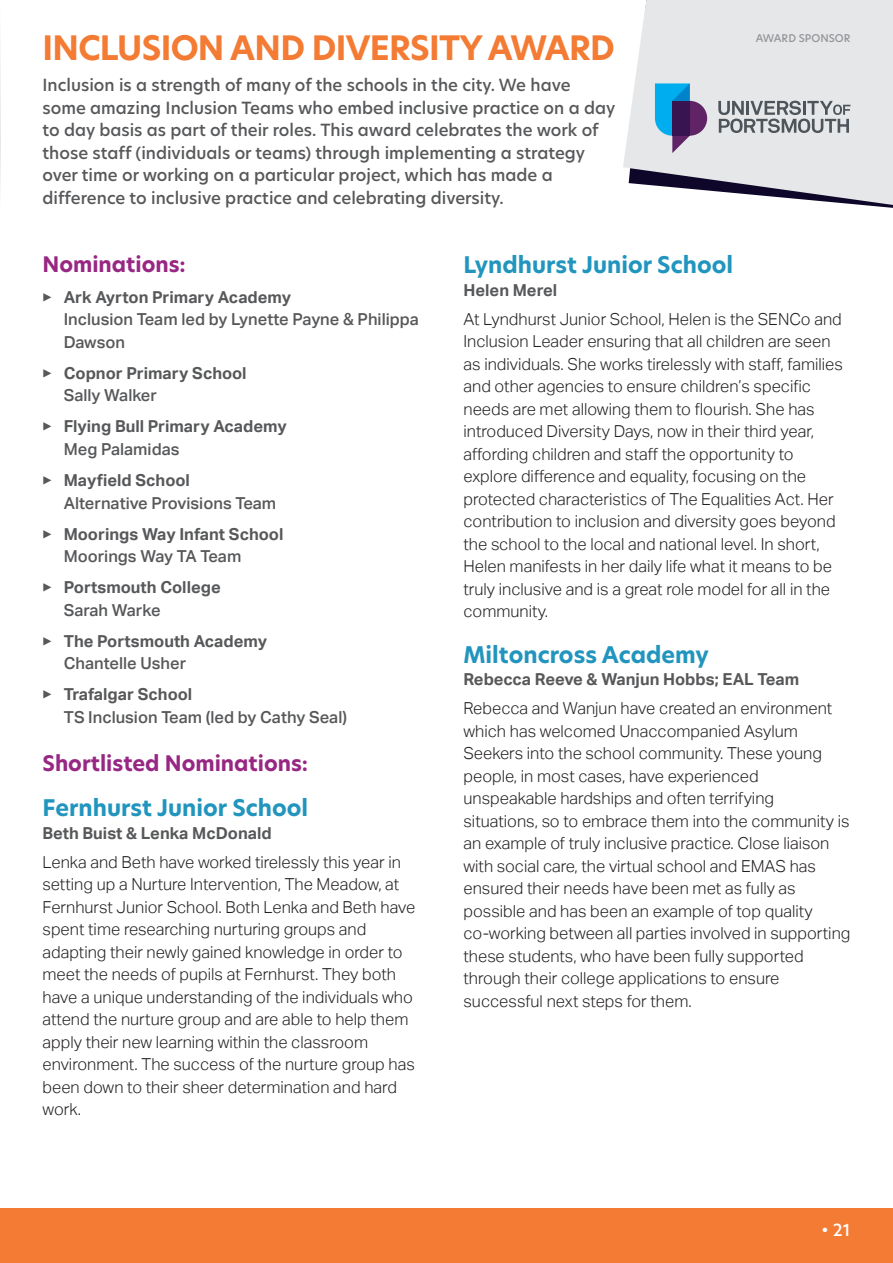
<style>
.page{position:relative;width:893px;height:1263px;background:#fff}
.page>*{position:absolute;margin:0;border:0;box-sizing:border-box;transform-origin:0 0}
.Award{font:700 33px "Hero New";letter-spacing:-.02em;color:#f37b33}
.School{font:700 22.5px "Hero New";color:#2195be}
.nominatio_header{font:700 21px "Hero New";color:#972783}
.Body{font:300 16.5px/22.5px "Aktiv Grotesk";color:#231f20}
.Description{font:500 16.5px/22.5px "Hero New";color:#57585a}
.School-2{font:700 16.5px/22.5px "Aktiv Grotesk";color:#57585a}
.t1{font:500 16.5px/22.5px "Aktiv Grotesk";color:#57585a}
.t2{font:500 16.5px "Hero New";color:#fff}
.Body-2{font:500 10.5px "Hero New";color:#939598}
.s1{font-weight:400}
.s2{font-weight:700}
.s3{font-weight:500}
</style>
<div class="page">
<div style="left:0;top:1208px;width:893px;height:55px;background:#f37b33"></div>
<svg style="left:0;top:61px;width:1px;height:124px"></svg>
<svg style="left:623px;top:0;width:270px;height:205px;fill:#e6e7e9"></svg>
<svg style="left:655px;top:83px;width:52px;height:70px"></svg>
<div style="left:672px;top:101px;width:18px;height:35px;background:#381451"></div>
<svg style="left:718px;top:101px;width:132px;height:32px"></svg>
<p class="Award" style="left:43px;top:26px;width:574px">INCLUSION AND DIVERSITY AWARD</p>
<p class="Description" style="left:43px;top:74px;width:574px">Inclusion is a strength of many of the schools in the city. We have some amazing Inclusion Teams who embed inclusive practice on a day to day basis as part of their roles. This award celebrates the work of those staff (individuals or teams) through implementing a strategy over time or working on a particular project, which has made a difference to inclusive practice and celebrating diversity.</p>
<p class="Body-2" style="left:756px;top:31px;width:96px">AWARD SPONSOR</p>
<p class="nominatio_header" style="left:43px;top:250px;width:145px">Nominations:</p>
<p class="t1" style="left:64px;top:286px;width:357px;text-indent:-21px"><span class="s1">▶</span> <span class="s2">Ark Ayrton Primary Academy<br></span>Inclusion Team led by Lynette Payne &amp; Philippa<br>Dawson</p>
<p class="School-2" style="left:64px;top:362px;width:184px;text-indent:-21px"><span class="s1">▶</span> Copnor Primary School<br><span class="s3">Sally Walker</span></p>
<p class="School-2" style="left:64px;top:415px;width:225px;text-indent:-21px"><span class="s1">▶</span> Flying Bull Primary Academy<br><span class="s3">Meg Palamidas</span></p>
<p class="t1" style="left:64px;top:469px;width:214px;text-indent:-21px"><span class="s1">▶</span> <span class="s2">Mayfield School<br></span>Alternative Provisions Team</p>
<p class="School-2" style="left:64px;top:522px;width:221px;text-indent:-21px"><span class="s1">▶</span> Moorings Way Infant School<br><span class="s3">Moorings Way TA Team</span></p>
<p class="School-2" style="left:64px;top:576px;width:158px;text-indent:-21px"><span class="s1">▶</span> Portsmouth College<br><span class="s3">Sarah Warke</span></p>
<p class="School-2" style="left:64px;top:630px;width:205px;text-indent:-21px"><span class="s1">▶</span> The Portsmouth Academy<br><span class="s3">Chantelle Usher</span></p>
<p class="t1" style="left:64px;top:683px;width:285px;text-indent:-21px"><span class="s1">▶</span> <span class="s2">Trafalgar School<br></span>TS Inclusion Team (led by Cathy Seal)</p>
<p class="nominatio_header" style="left:43px;top:748px;width:267px">Shortlisted Nominations:</p>
<p class="School" style="left:43px;top:793px;width:267px">Fernhurst Junior School</p>
<p class="School-2" style="left:43px;top:822px;width:231px">Beth Buist &amp; Lenka McDonald</p>
<p class="Body" style="left:43px;top:851px;width:374px">Lenka and Beth have worked tirelessly this year in setting up a Nurture Intervention, The Meadow, at Fernhurst Junior School. Both Lenka and Beth have spent time researching nurturing groups and adapting their newly gained knowledge in order to meet the needs of pupils at Fernhurst. They both have a unique understanding of the individuals who attend the nurture group and are able to help them apply their new learning within the classroom environment. The success of the nurture group has been down to their sheer determination and hard work.</p>
<p class="School" style="left:463px;top:250px;width:271px">Lyndhurst Junior School</p>
<p class="School-2" style="left:463px;top:279px;width:95px">Helen Merel</p>
<p class="Body" style="left:463px;top:308px;width:381px">At Lyndhurst Junior School, Helen is the SENCo and Inclusion Leader ensuring that all children are seen as individuals. She works tirelessly with staff, families and other agencies to ensure children’s specific needs are met allowing them to flourish. She has introduced Diversity Days, now in their third year, affording children and staff the opportunity to explore difference and equality, focusing on the protected characteristics of The Equalities Act. Her contribution to inclusion and diversity goes beyond the school to the local and national level. In short, Helen manifests in her daily life what it means to be truly inclusive and is a great role model for all in the community.</p>
<p class="School" style="left:463px;top:639px;width:247px">Miltoncross Academy</p>
<p class="School-2" style="left:463px;top:668px;width:337px">Rebecca Reeve &amp; Wanjun Hobbs; EAL Team</p>
<p class="Body" style="left:463px;top:697px;width:388px">Rebecca and Wanjun have created an environment which has welcomed Unaccompanied Asylum Seekers into the school community. These young people, in most cases, have experienced unspeakable hardships and often terrifying situations, so to embrace them into the community is an example of truly inclusive practice. Close liaison with social care, the virtual school and EMAS has ensured their needs have been met as fully as possible and has been an example of top quality co-working between all parties involved in supporting these students, who have been fully supported through their college applications to ensure successful next steps for them.</p>
<p class="t2" style="left:821px;top:1218px;width:31px">• 21</p>
</div>
